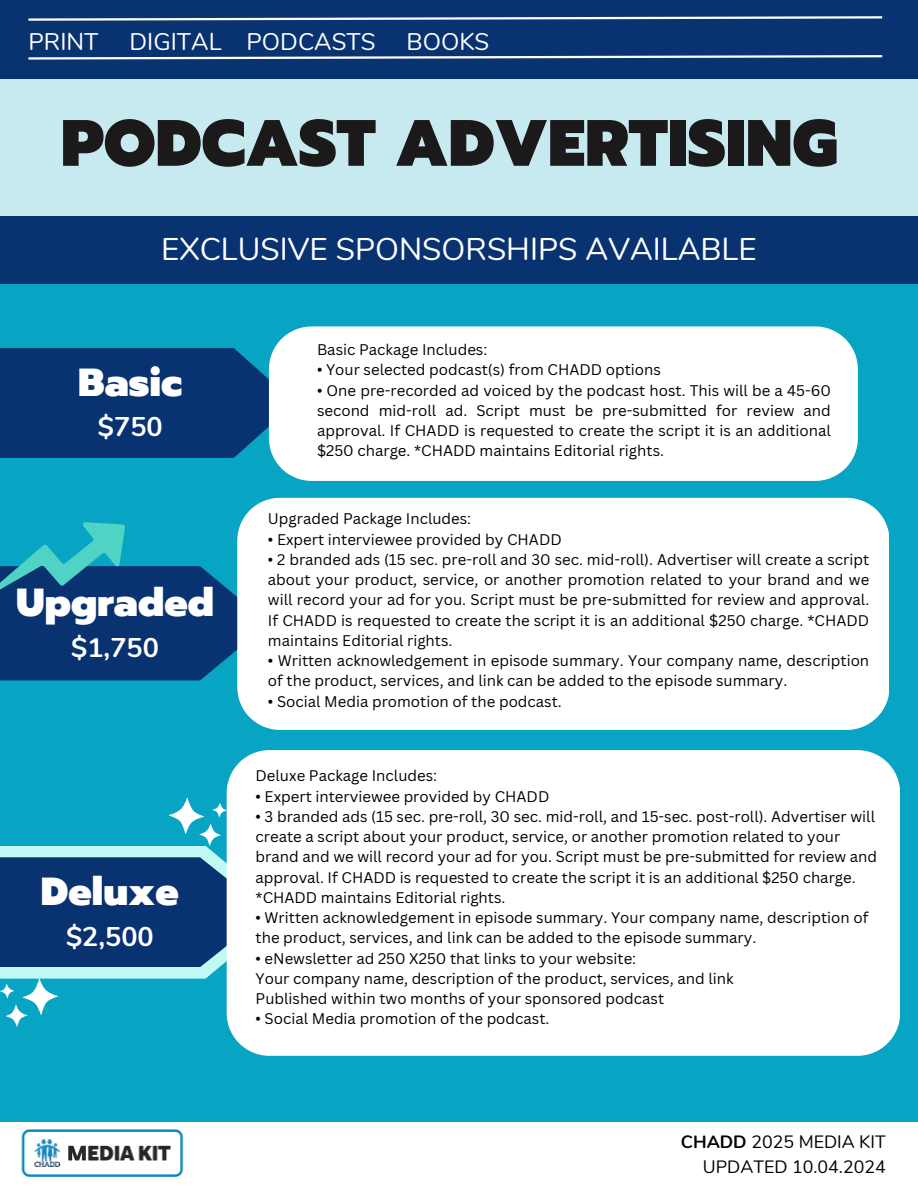
<style>
.page{position:relative;width:918px;height:1188px;background:#07a5c3}
.page>*{position:absolute;margin:0;border:0;box-sizing:border-box;transform-origin:0 0}
.t1{font:900 65.4px "Prompt";color:#1c191a}
.t2{font:900 39px "Prompt";color:#fff}
.t3{font:31.35px "Nunito";color:#fff}
.t4{font:700 27px "Nunito";color:#fff}
.t5{font:24px "Nunito";color:#fff}
.t6{font:17.85px/24.8px "Nunito";color:#000;text-align:right}
.t7{font:15px/20.2px "Canva Sans";color:#000}
.s1{font-weight:700}
</style>
<div class="page">
<div style="left:0;top:0;width:918px;height:215px;background:#c7eaf1"></div>
<div style="left:0;top:0;width:918px;height:79px;background:#093270"></div>
<svg style="left:28px;top:16px;width:855px;height:5px"></svg>
<svg style="left:28px;top:55px;width:855px;height:5px"></svg>
<img style="left:0;top:1122px;width:209px;height:66px">
<div style="left:209px;top:1122px;width:709px;height:66px;background:#fff"></div>
<div style="left:0;top:216px;width:918px;height:67px;background:#093270"></div>
<div style="left:0;top:348px;width:269px;height:110px;background:#093270"></div>
<div style="left:269px;top:326px;width:589px;height:155px;background:#fff"></div>
<div style="left:237px;top:498px;width:652px;height:232px;background:#fff"></div>
<div style="left:227px;top:750px;width:673px;height:306px;background:#fff;border-radius:43px"></div>
<svg style="left:0;top:522px;width:269px;height:158px"></svg>
<svg style="left:0;top:798px;width:229px;height:229px"></svg>
<h2 class="t5" style="left:28px;top:25px;width:72px">PRINT</h2>
<h2 class="t5" style="left:130px;top:25px;width:248px">DIGITAL PODCASTS</h2>
<h2 class="t5" style="left:407px;top:25px;width:84px">BOOKS</h2>
<p class="t1" style="left:61px;top:95px;width:778px">PODCAST ADVERTISING</p>
<h1 class="t3" style="left:161px;top:228px;width:597px">EXCLUSIVE SPONSORSHIPS AVAILABLE</h1>
<h3 class="t2" style="left:78px;top:353px;width:106px">Basic</h3>
<h3 class="t4" style="left:98px;top:409px;width:66px">$750</h3>
<p class="t2" style="left:16px;top:574px;width:199px">Upgraded</p>
<p class="t4" style="left:71px;top:629px;width:89px">$1,750</p>
<p class="t2" style="left:41px;top:863px;width:139px">Deluxe</p>
<p class="t4" style="left:66px;top:918px;width:89px">$2,500</p>
<p class="t2" style="left:8px;top:863px;width:199px">Upgrad d</p>
<p class="t4" style="left:79px;top:919px;width:57px">175</p>
<h2 class="t7" style="left:317px;top:339px;width:172px">Basic Package Includes:</h2>
<p class="t7" style="left:317px;top:359px;width:345px">• Your selected podcast(s) from CHADD options</p>
<p class="t7" style="left:317px;top:380px;width:515px;text-align:justify">• One pre-recorded ad voiced by the podcast host. This will be a 45-60 second mid-roll ad. Script must be pre-submitted for review and approval. If CHADD is requested to create the script it is an additional $250 charge. *CHADD maintains Editorial rights.</p>
<p class="t7" style="left:268px;top:508px;width:205px">Upgraded Package Includes:</p>
<p class="t7" style="left:268px;top:529px;width:295px">• Expert interviewee provided by CHADD</p>
<p class="t7" style="left:268px;top:549px;width:603px;text-align:justify">• 2 branded ads (15 sec. pre-roll and 30 sec. mid-roll). Advertiser will create a script about your product, service, or another promotion related to your brand and we will record your ad for you. Script must be pre-submitted for review and approval.<br>If CHADD is requested to create the script it is an additional $250 charge. *CHADD maintains Editorial rights.</p>
<p class="t7" style="left:268px;top:650px;width:603px">• Written acknowledgement in episode summary. Your company name, description of the product, services, and link can be added to the episode summary.</p>
<h2 class="t7" style="left:268px;top:691px;width:295px">• Social Media promotion of the podcast.</h2>
<p class="t7" style="left:256px;top:765px;width:183px">Deluxe Package Includes:</p>
<p class="t7" style="left:256px;top:786px;width:295px">• Expert interviewee provided by CHADD</p>
<p class="t7" style="left:256px;top:806px;width:623px">• 3 branded ads (15 sec. pre-roll, 30 sec. mid-roll, and 15-sec. post-roll). Advertiser will create a script about your product, service, or another promotion related to your brand and we will record your ad for you. Script must be pre-submitted for review and approval. If CHADD is requested to create the script it is an additional $250 charge. *CHADD maintains Editorial rights.</p>
<p class="t7" style="left:256px;top:907px;width:614px">• Written acknowledgement in episode summary. Your company name, description of the product, services, and link can be added to the episode summary.</p>
<p class="t7" style="left:256px;top:948px;width:382px">• eNewsletter ad 250 X250 that links to your website:</p>
<p class="t7" style="left:256px;top:968px;width:479px">Your company name, description of the product, services, and link</p>
<p class="t7" style="left:256px;top:988px;width:410px">Published within two months of your sponsored podcast</p>
<p class="t7" style="left:256px;top:1008px;width:295px">• Social Media promotion of the podcast.</p>
<h2 class="t6" style="left:681px;top:1130px;width:206px"><span class="s1">CHADD</span> 2025 MEDIA KIT<br>UPDATED 10.04.2024</h2>
</div>
